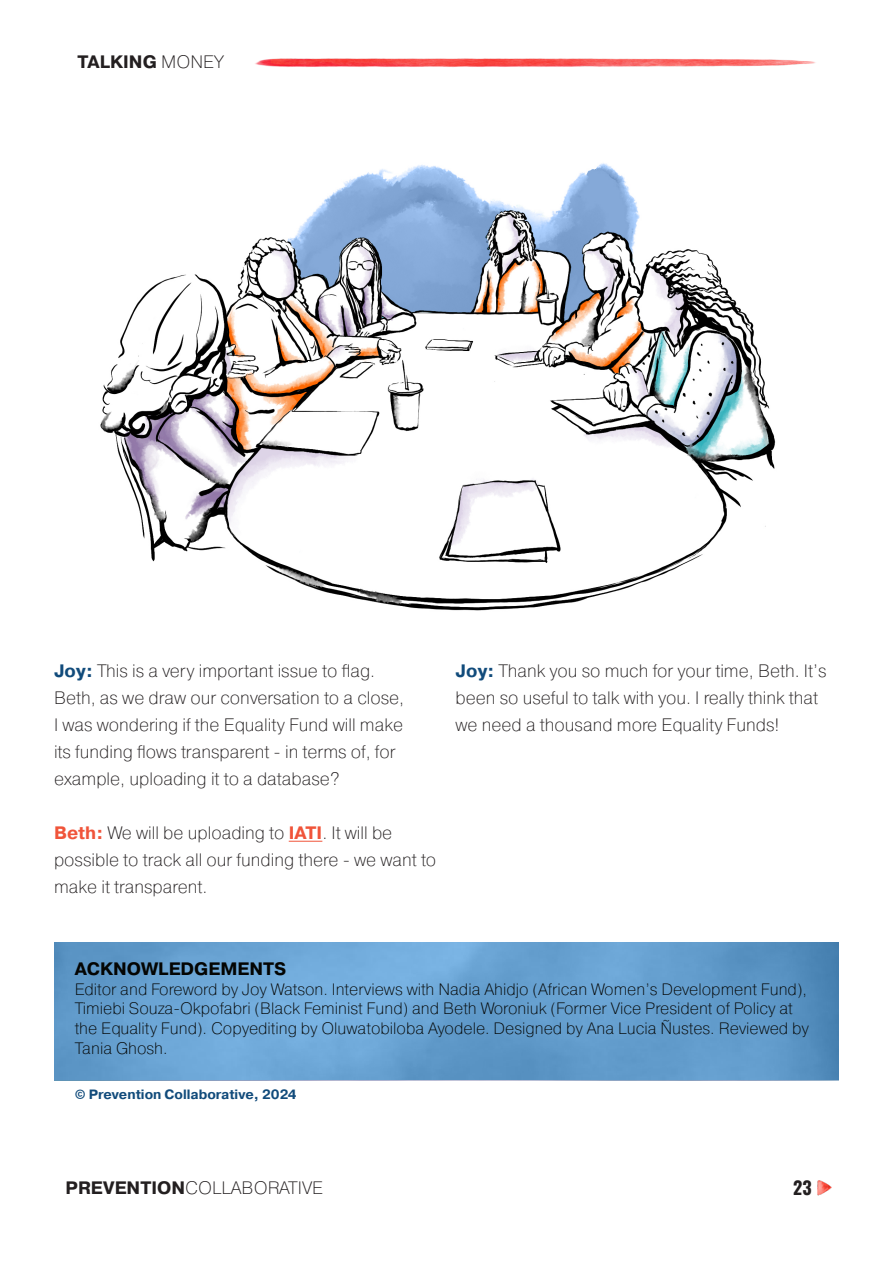
<style>
.page{position:relative;width:893px;height:1263px;background:#fff}
.page>*{position:absolute;margin:0;border:0;box-sizing:border-box;transform-origin:0 0}
.t1{font:200 18px/27px "Pragmatica";color:#231f20}
.t2{font:700 18px "Pragmatica";color:#040503}
.t3{font:700 18px "Pragmatica";color:#231f20}
.t4{font:18px "Oswald";color:#231f20}
.t5{font:200 16.5px/19.8px "Pragmatica";color:#040503}
.t6{font:700 13.5px "Pragmatica";color:#114b7b}
.s1{font-weight:200}
.s2{font-weight:700;color:#114b7b}
.s3{font-weight:700;color:#f0543a}
.s4{font-weight:700}
</style>
<div class="page">
<img style="left:817px;top:1180px;width:14px;height:15px">
<img style="left:255px;top:58px;width:561px;height:9px">
<hr style="left:289px;top:841px;width:33px;height:1px;background:#f0543a">
<img style="left:100px;top:163px;width:676px;height:448px">
<svg style="left:54px;top:943px;width:785px;height:137px;background:#659fcf"></svg>
<p class="t3" style="left:77px;top:50px;width:148px">TALKING <span class="s1">MONEY</span></p>
<p class="t1" style="left:54px;top:657px;width:352px"><span class="s2">Joy:</span> This is a very important issue to flag.<br>Beth, as we draw our conversation to a close, I was wondering if the Equality Fund will make its funding flows transparent - in terms of, for example, uploading it to a database?</p>
<p class="t1" style="left:54px;top:819px;width:384px"><span class="s3">Beth:</span> We will be uploading to <span class="s3">IATI</span>. It will be possible to track all our funding there - we want to make it transparent.</p>
<p class="t1" style="left:455px;top:657px;width:372px"><span class="s2">Joy:</span> Thank you so much for your time, Beth. It’s been so useful to talk with you. I really think that we need a thousand more Equality Funds!</p>
<p class="t2" style="left:75px;top:957px;width:213px">ACKNOWLEDGEMENTS</p>
<p class="t5" style="left:75px;top:978px;width:736px">Editor and Foreword by Joy Watson. Interviews with Nadia Ahidjo (African Women’s Development Fund), Timiebi Souza-Okpofabri (Black Feminist Fund) and Beth Woroniuk (Former Vice President of Policy at the Equality Fund). Copyediting by Oluwatobiloba Ayodele. Designed by Ana Lucia Ñustes. Reviewed by Tania Ghosh.</p>
<p class="t6" style="left:75px;top:1086px;width:223px">© Prevention Collaborative, 2024</p>
<p class="t1" style="left:66px;top:1174px;width:259px"><span class="s4">PREVENTION</span>COLLABORATIVE</p>
<p class="t4" style="left:793px;top:1171px;width:20px">23</p>
</div>
